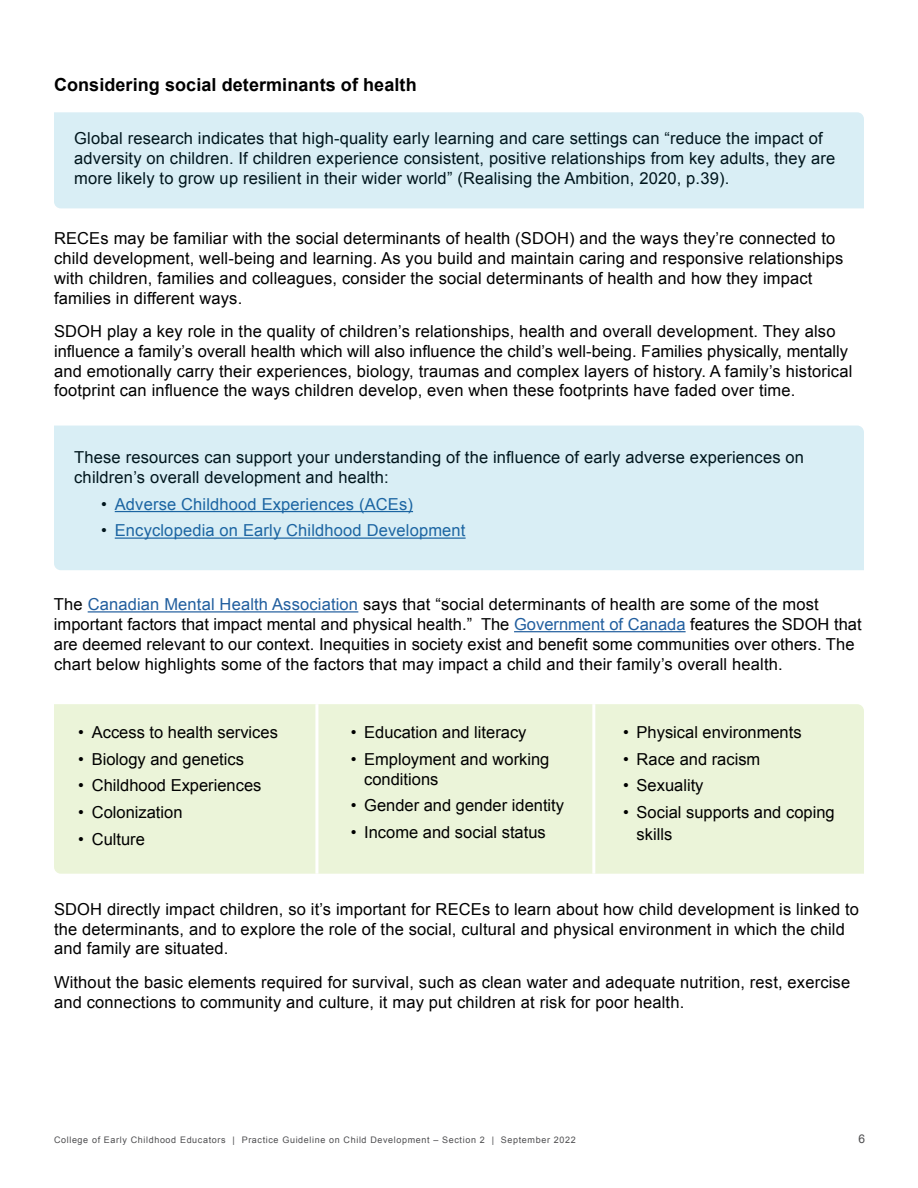
<style>
.page{position:relative;width:918px;height:1188px;background:#fff}
.page>*{position:absolute;margin:0;border:0;box-sizing:border-box;transform-origin:0 0}
.t1{font:700 18px "Arial";letter-spacing:.005em;color:#000}
.t2{font:16.5px/19.8px "Arial";letter-spacing:.01em;color:#000}
.t3{font:16.5px "Arial";letter-spacing:.01em;color:#215e9e}
.t4{font:12px "Arial";color:#4d4d4f}
.t5{font:9px "Arial";letter-spacing:.07em;color:#4d4d4f}
.s1{color:#000}
.s2{color:#215e9e}
</style>
<div class="page">
<div style="left:54px;top:704px;width:810px;height:170px;background:#ebf4d9"></div>
<hr style="left:315px;top:704px;width:3px;height:170px;background:#fff">
<hr style="left:592px;top:704px;width:3px;height:170px;background:#fff">
<hr style="left:88px;top:611px;width:270px;height:2px;background:#215e9e">
<hr style="left:514px;top:631px;width:172px;height:1px;background:#215e9e">
<div style="left:54px;top:426px;width:810px;height:144px;background:#d9eef5"></div>
<div style="left:54px;top:112px;width:810px;height:96px;background:#d9eef5"></div>
<p class="t1" style="left:54px;top:73px;width:364px">Considering social determinants of health</p>
<p class="t2" style="left:74px;top:129px;width:763px">Global research indicates that high-quality early learning and care settings can “reduce the impact of adversity on children. If children experience consistent, positive relationships from key adults, they are more likely to grow up resilient in their wider world” (Realising the Ambition, 2020, p.39).</p>
<p class="t2" style="left:54px;top:229px;width:791px">RECEs may be familiar with the social determinants of health (SDOH) and the ways they’re connected to child development, well-being and learning. As you build and maintain caring and responsive relationships with children, families and colleagues, consider the social determinants of health and how they impact families in different ways.</p>
<p class="t2" style="left:54px;top:322px;width:800px">SDOH play a key role in the quality of children’s relationships, health and overall development. They also influence a family’s overall health which will also influence the child’s well-being. Families physically, mentally and emotionally carry their experiences, biology, traumas and complex layers of history. A family’s historical footprint can influence the ways children develop, even when these footprints have faded over time.</p>
<p class="t2" style="left:74px;top:448px;width:731px">These resources can support your understanding of the influence of early adverse experiences on children’s overall development and health:</p>
<p class="t3" style="left:101px;top:493px;width:313px"><span class="s1">•</span> Adverse Childhood Experiences (ACEs)</p>
<p class="t3" style="left:101px;top:520px;width:366px"><span class="s1">•</span> Encyclopedia on Early Childhood Development</p>
<p class="t2" style="left:54px;top:595px;width:809px">The <span class="s2">Canadian Mental Health Association</span> says that “social determinants of health are some of the most important factors that impact mental and physical health.” The <span class="s2">Government of Canada</span> features the SDOH that are deemed relevant to our context. Inequities in society exist and benefit some communities over others. The chart below highlights some of the factors that may impact a child and their family’s overall health.</p>
<p class="t2" style="left:78px;top:723px;width:201px">• Access to health services</p>
<p class="t2" style="left:78px;top:749px;width:167px">• Biology and genetics</p>
<p class="t2" style="left:78px;top:776px;width:185px">• Childhood Experiences</p>
<p class="t2" style="left:78px;top:802px;width:106px">• Colonization</p>
<p class="t2" style="left:78px;top:829px;width:68px">• Culture</p>
<p class="t2" style="left:351px;top:723px;width:177px">• Education and literacy</p>
<p class="t2" style="left:364px;top:749px;width:187px;text-indent:-14px">• Employment and working conditions</p>
<p class="t2" style="left:351px;top:796px;width:215px">• Gender and gender identity</p>
<p class="t2" style="left:351px;top:822px;width:197px">• Income and social status</p>
<p class="t2" style="left:623px;top:723px;width:180px">• Physical environments</p>
<p class="t2" style="left:623px;top:749px;width:139px">• Race and racism</p>
<p class="t2" style="left:623px;top:776px;width:82px">• Sexuality</p>
<p class="t2" style="left:637px;top:802px;width:200px;line-height:21.6px;text-indent:-14px">• Social supports and coping skills</p>
<p class="t2" style="left:54px;top:899px;width:807px">SDOH directly impact children, so it’s important for RECEs to learn about how child development is linked to the determinants, and to explore the role of the social, cultural and physical environment in which the child and family are situated.</p>
<p class="t2" style="left:54px;top:972px;width:798px">Without the basic elements required for survival, such as clean water and adequate nutrition, rest, exercise and connections to community and culture, it may put children at risk for poor health.</p>
<p class="t5" style="left:54px;top:1134px;width:523px">College of Early Childhood Educators | Practice Guideline on Child Development – Section 2 | September 2022</p>
<p class="t4" style="left:858px;top:1131px;width:8px">6</p>
</div>
